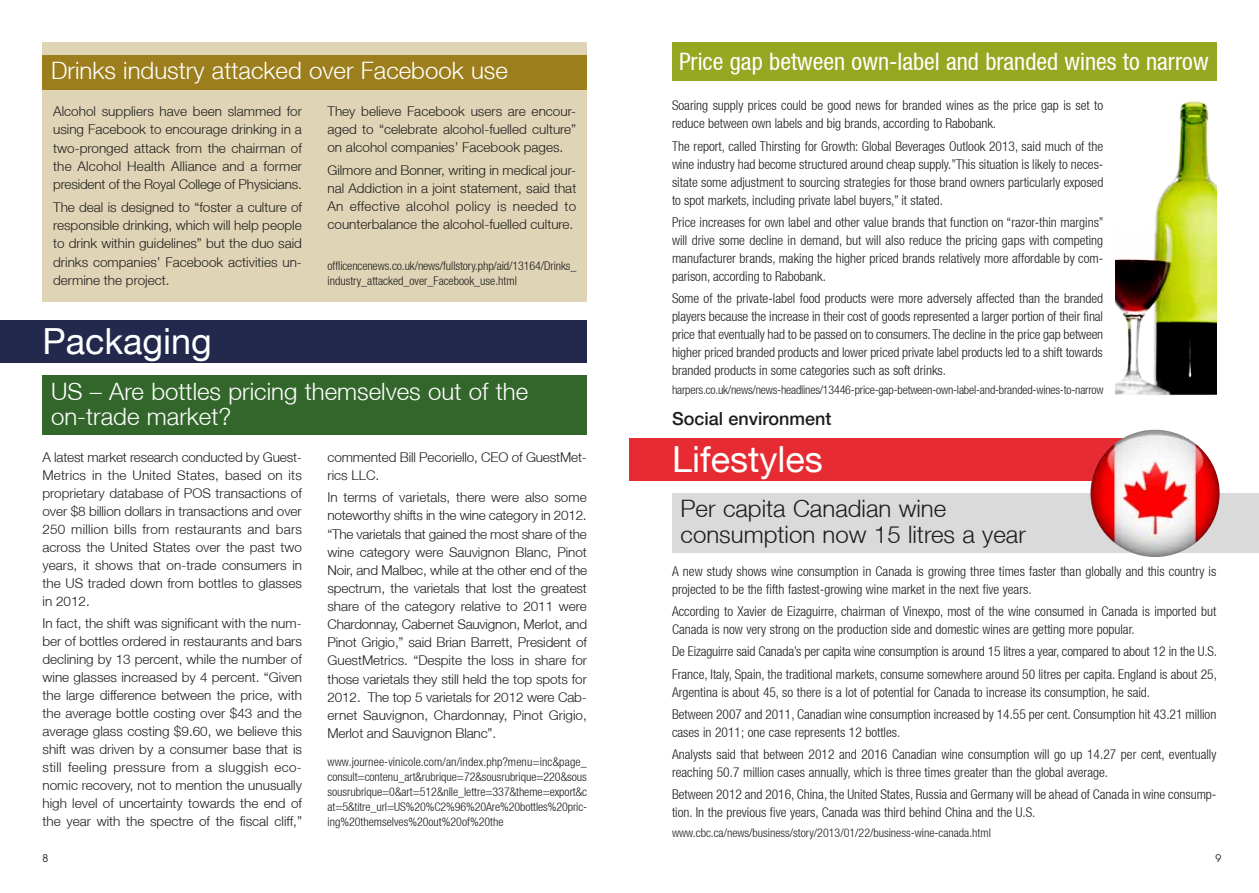
<style>
.page{position:relative;width:1259px;height:893px;background:#fff}
.page>*{position:absolute;margin:0;border:0;box-sizing:border-box;transform-origin:0 0}
.t1{font:36px "Helvetica Neue LT";color:#fff}
.t2{font:300 24px/25.5px "Helvetica Neue LT";color:#fff}
.t3{font:300 24px/25.5px "Helvetica Neue LT";color:#1d1d1b}
.t4{font:condensed 24px "Helvetica Neue LT";color:#fff}
.t5{font:500 18px "Helvetica Neue LT";color:#1d1d1b}
.t6{font:300 condensed 13.5px/18px "Helvetica Neue LT";color:#1d1d1b}
.t7{font:300 13.5px/18px "Helvetica Neue LT";color:#1d1d1b;text-align:justify}
.t8{font:300 condensed 12px/15.1px "Helvetica Neue LT";letter-spacing:-.005em;color:#1d1d1b;text-align:justify}
.t9{font:10.5px "Avant Garde";color:#1d1d1b}
</style>
<div class="page">
<div style="left:672px;top:43px;width:544px;height:38px;background:#96a722"></div>
<div style="left:0;top:320px;width:587px;height:43px;background:#23284d"></div>
<div style="left:43px;top:376px;width:544px;height:59px;background:#33662b"></div>
<div style="left:629px;top:438px;width:549px;height:42px;background:#e62c32"></div>
<div style="left:672px;top:493px;width:587px;height:60px;background:#dadada"></div>
<div style="left:43px;top:43px;width:544px;height:259px;background:#e0d4b7"></div>
<div style="left:43px;top:55px;width:544px;height:34px;background:#9c7e1c"></div>
<img style="left:1115px;top:101px;width:101px;height:294px">
<img style="left:1090px;top:430px;width:129px;height:127px">
<h2 class="t2" style="left:51px;top:58px;width:458px">Drinks industry attacked over Facebook use</h2>
<p class="t7" style="left:53px;top:102px;width:250px">Alcohol suppliers have been slammed for using Facebook to encourage drinking in a two-pronged attack from the chairman of the Alcohol Health Alliance and a former president of the Royal College of Physicians.</p>
<p class="t7" style="left:53px;top:197px;width:250px">The deal is designed to “foster a culture of responsible drinking, which will help people to drink within guidelines” but the duo said drinks companies’ Facebook activities un&shy;dermine the project.</p>
<p class="t7" style="left:327px;top:102px;width:250px">They believe Facebook users are encour&shy;aged to “celebrate alcohol-fuelled culture” on alcohol companies’ Facebook pages.</p>
<p class="t7" style="left:327px;top:160px;width:250px">Gilmore and Bonner, writing in medical jour&shy;nal Addiction in a joint statement, said that An effective alcohol policy is needed to counterbalance the alcohol-fuelled culture.</p>
<p class="t8" style="left:327px;top:258px;width:250px">offlicencenews.co.uk/news/fullstory.php/aid/13164/Drinks_ industry_attacked_over_Facebook_use.html</p>
<h1 class="t1" style="left:43px;top:320px;width:171px">Packaging</h1>
<h2 class="t2" style="left:51px;top:378px;width:479px">US – Are bottles pricing themselves out of the on-trade market?</h2>
<p class="t7" style="left:42px;top:448px;width:261px">A latest market research conducted by Guest-Metrics in the United States, based on its proprietary database of POS transactions of over $8 billion dollars in transactions and over 250 million bills from restaurants and bars across the United States over the past two years, it shows that on-trade consumers in the US traded down from bottles to glasses in 2012.</p>
<p class="t7" style="left:42px;top:614px;width:261px">In fact, the shift was significant with the num&shy;ber of bottles ordered in restaurants and bars declining by 13 percent, while the number of wine glasses increased by 4 percent. “Given the large difference between the price, with the average bottle costing over $43 and the average glass costing $9.60, we believe this shift was driven by a consumer base that is still feeling pressure from a sluggish eco&shy;nomic recovery, not to mention the unusually high level of uncertainty towards the end of the year with the spectre of the fiscal cliff,”</p>
<p class="t7" style="left:327px;top:448px;width:261px">commented Bill Pecoriello, CEO of GuestMet&shy;rics LLC.</p>
<p class="t7" style="left:327px;top:488px;width:261px">In terms of varietals, there were also some noteworthy shifts in the wine category in 2012. “The varietals that gained the most share of the wine category were Sauvignon Blanc, Pinot Noir, and Malbec, while at the other end of the spectrum, the varietals that lost the greatest share of the category relative to 2011 were Chardonnay, Cabernet Sauvignon, Merlot, and Pinot Grigio,” said Brian Barrett, President of GuestMetrics. “Despite the loss in share for those varietals they still held the top spots for 2012. The top 5 varietals for 2012 were Cab&shy;ernet Sauvignon, Chardonnay, Pinot Grigio, Merlot and Sauvignon Blanc”.</p>
<p class="t8" style="left:327px;top:754px;width:261px">www.journee-vinicole.com/an/index.php?menu=inc&amp;page_ consult=contenu_art&amp;rubrique=72&amp;sousrubrique=220&amp;sous sousrubrique=0&amp;art=512&amp;nlle_lettre=337&amp;theme=export&amp;c at=5&amp;titre_url=US%20%C2%96%20Are%20bottles%20pric&shy;ing%20themselves%20out%20of%20the</p>
<h2 class="t4" style="left:679px;top:48px;width:531px">Price gap between own-label and branded wines to narrow</h2>
<p class="t6" style="left:672px;top:96px;width:433px">Soaring supply prices could be good news for branded wines as the price gap is set to reduce between own labels and big brands, according to Rabobank.</p>
<p class="t6" style="left:672px;top:137px;width:433px;text-align:justify">The report, called Thirsting for Growth: Global Beverages Outlook 2013, said much of the wine industry had become structured around cheap supply.”This situation is likely to neces&shy;sitate some adjustment to sourcing strategies for those brand owners particularly exposed to spot markets, including private label buyers,” it stated.</p>
<p class="t6" style="left:672px;top:213px;width:433px;text-align:justify">Price increases for own label and other value brands that function on “razor-thin margins” will drive some decline in demand, but will also reduce the pricing gaps with competing manufacturer brands, making the higher priced brands relatively more affordable by com&shy;parison, according to Rabobank.</p>
<p class="t6" style="left:672px;top:289px;width:433px;text-align:justify">Some of the private-label food products were more adversely affected than the branded players because the increase in their cost of goods represented a larger portion of their final price that eventually had to be passed on to consumers. The decline in the price gap between higher priced branded products and lower priced private label products led to a shift towards branded products in some categories such as soft drinks.</p>
<p class="t8" style="left:672px;top:382px;width:433px">harpers.co.uk/news/news-headlines/13446-price-gap-between-own-label-and-branded-wines-to-narrow</p>
<h3 class="t5" style="left:672px;top:408px;width:161px">Social environment</h3>
<h1 class="t1" style="left:672px;top:437px;width:152px">Lifestyles</h1>
<h2 class="t3" style="left:680px;top:496px;width:347px">Per capita Canadian wine consumption now 15 litres a year</h2>
<p class="t6" style="left:672px;top:562px;width:546px">A new study shows wine consumption in Canada is growing three times faster than globally and this country is projected to be the fifth fastest-growing wine market in the next five years.</p>
<p class="t6" style="left:672px;top:602px;width:546px">According to Xavier de Eizaguirre, chairman of Vinexpo, most of the wine consumed in Canada is imported but<br>Canada is now very strong on the production side and domestic wines are getting more popular.</p>
<p class="t6" style="left:672px;top:640px;width:546px;line-height:22.2px">De Eizaguirre said Canada’s per capita wine consumption is around 15 litres a year, compared to about 12 in the U.S.<br>France, Italy, Spain, the traditional markets, consume somewhere around 50 litres per capita. England is about 25,</p>
<p class="t6" style="left:672px;top:681px;width:546px;line-height:22.2px">Argentina is about 45, so there is a lot of potential for Canada to increase its consumption, he said.<br>Between 2007 and 2011, Canadian wine consumption increased by 14.55 per cent. Consumption hit 43.21 million</p>
<p class="t6" style="left:672px;top:721px;width:546px;line-height:22.2px">cases in 2011; one case represents 12 bottles.<br>Analysts said that between 2012 and 2016 Canadian wine consumption will go up 14.27 per cent, eventually</p>
<p class="t6" style="left:672px;top:761px;width:546px;line-height:22.2px">reaching 50.7 million cases annually, which is three times greater than the global average.<br>Between 2012 and 2016, China, the United States, Russia and Germany will be ahead of Canada in wine consump-</p>
<p class="t6" style="left:672px;top:803px;width:365px">tion. In the previous five years, Canada was third behind China and the U.S.</p>
<p class="t8" style="left:672px;top:825px;width:320px">www.cbc.ca/news/business/story/2013/01/22/business-wine-canada.html</p>
<p class="t9" style="left:43px;top:852px;width:7px">8</p>
<p class="t9" style="left:1215px;top:852px;width:7px">9</p>
</div>
